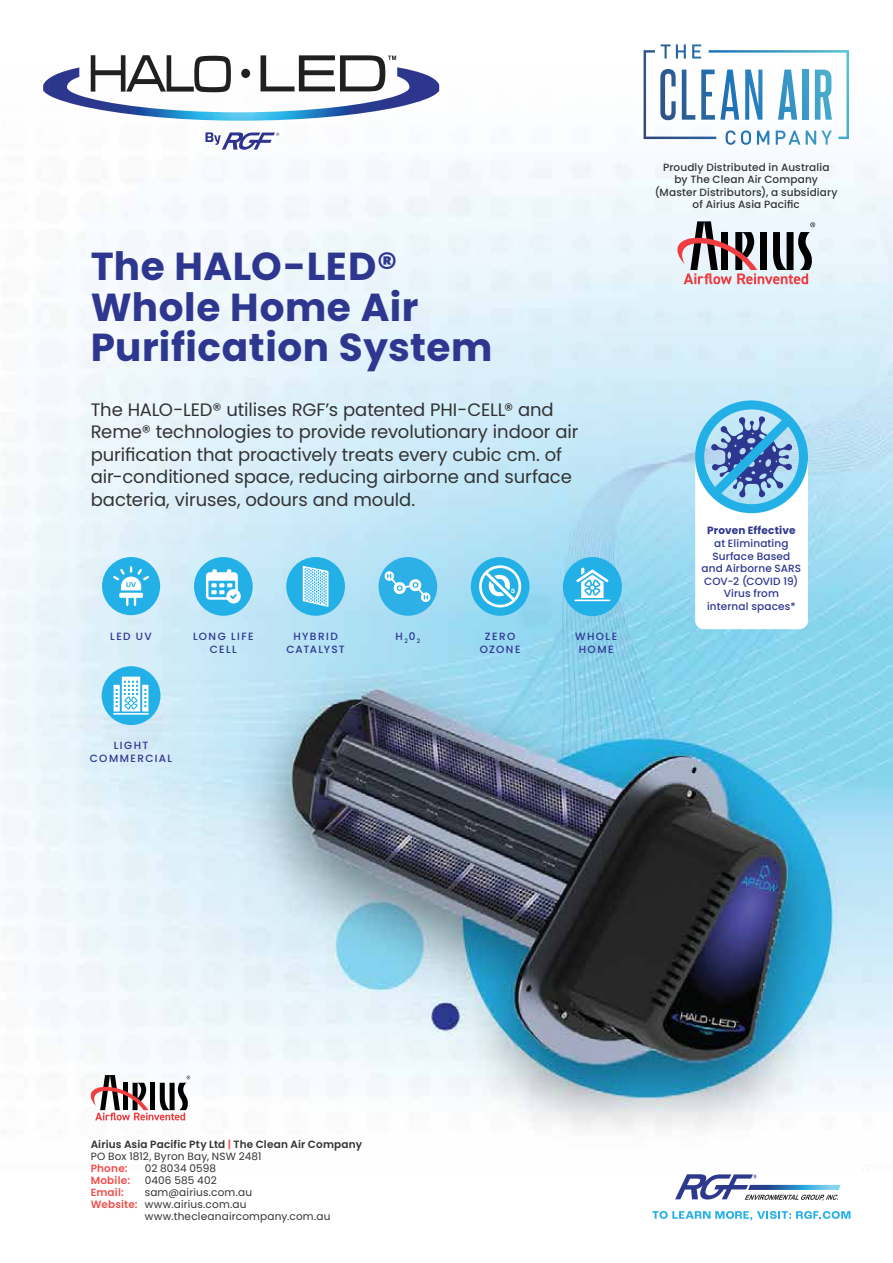
<style>
.page{position:relative;width:893px;height:1263px;background:#fff}
.page>*{position:absolute;margin:0;border:0;box-sizing:border-box;transform-origin:0 0}
.t1{font:700 39px/40.5px "Poppins";letter-spacing:.015em;color:#2e3790}
.t2{font:18px/22.5px "Poppins";letter-spacing:-.005em;color:#333334}
.t3{font:500 10.5px/12.6px "Poppins";letter-spacing:.015em;color:#333334;text-align:center}
.t4{font:10.5px "Poppins";letter-spacing:.02em;color:#333334}
.t5{font:500 10.5px/12.6px "Poppins";letter-spacing:.02em;color:#2e3790;text-align:center}
.t6{font:600 10.5px/12px "Poppins";letter-spacing:.015em;color:#333334}
.t7{font:500 10.5px/12.6px "Poppins";letter-spacing:.13em;color:#2e3790;text-align:center}
.t8{font:600 10.5px "Poppins";letter-spacing:.02em;color:#f04f4b}
.t9{font:700 10.5px "Poppins";letter-spacing:.015em;color:#2e3790}
.t10{font:500 10.5px/12.6px "Poppins";letter-spacing:.12em;color:#2e3790;text-align:center}
.t11{font:500 10.5px/12.6px "Poppins";letter-spacing:.145em;color:#2e3790;text-align:center}
.t12{font:500 10.5px/12.6px "Poppins";letter-spacing:.135em;color:#2e3790;text-align:center}
.s1{color:#f04f4b}
.s2{font-weight:400}
.s3{font-weight:600;color:#f04f4b}
</style>
<div class="page">
<img style="left:0;top:218px;width:893px;height:904px">
<svg style="left:652px;top:1211px;width:198px;height:9px"></svg>
<svg style="left:675px;top:1174px;width:166px;height:27px"></svg>
<svg style="left:74px;top:1075px;width:116px;height:45px"></svg>
<img style="left:43px;top:67px;width:396px;height:54px">
<svg style="left:91px;top:55px;width:140px;height:37px"></svg>
<svg style="left:261px;top:55px;width:135px;height:36px"></svg>
<div style="left:241px;top:69px;width:9px;height:9px;background:#221f20;border-radius:50%"></div>
<svg style="left:205px;top:132px;width:74px;height:18px"></svg>
<div style="left:102px;top:557px;width:58px;height:58px;background:#23b0e6;border-radius:50%"></div>
<svg style="left:113px;top:566px;width:36px;height:40px"></svg>
<div style="left:194px;top:557px;width:59px;height:59px;background:#23b0e6;border-radius:50%"></div>
<svg style="left:206px;top:569px;width:35px;height:34px"></svg>
<div style="left:286px;top:557px;width:59px;height:59px;background:#23b0e6;border-radius:50%"></div>
<svg style="left:303px;top:566px;width:25px;height:41px"></svg>
<div style="left:379px;top:557px;width:58px;height:59px;background:#2cb0e6;border-radius:50%"></div>
<svg style="left:384px;top:571px;width:47px;height:31px"></svg>
<div style="left:471px;top:557px;width:58px;height:59px;background:#23b0e6;border-radius:50%"></div>
<svg style="left:477px;top:563px;width:46px;height:47px"></svg>
<div style="left:563px;top:557px;width:59px;height:59px;background:#23b0e6;border-radius:50%"></div>
<svg style="left:574px;top:568px;width:36px;height:33px"></svg>
<svg style="left:644px;top:44px;width:205px;height:101px"></svg>
<svg style="left:654px;top:221px;width:161px;height:63px;background:#b4a9ad"></svg>
<div style="left:695px;top:400px;width:113px;height:113px;border:9px solid #23b0e6;border-radius:50%"></div>
<svg style="left:695px;top:407px;width:113px;height:222px"></svg>
<div style="left:102px;top:666px;width:58px;height:59px;background:#23b0e6;border-radius:50%"></div>
<hr style="left:113px;top:713px;width:36px;height:2px;background:#fff">
<svg style="left:114px;top:677px;width:34px;height:34px"></svg>
<h1 class="t1" style="left:91px;top:247px;width:403px">The HALO-LED®<br>Whole Home Air<br>Purification System</h1>
<p class="t2" style="left:91px;top:398px;width:489px">The HALO-LED® utilises RGF’s patented PHI-CELL® and Reme® technologies to provide revolutionary indoor air purification that proactively treats every cubic cm. of air-conditioned space, reducing airborne and surface bacteria, viruses, odours and mould.</p>
<p class="t5" style="left:110px;top:630px;width:43px">LED UV</p>
<p class="t5" style="left:395px;top:630px;width:26px">H<sub>2</sub>0<sub>2</sub></p>
<p class="t7" style="left:193px;top:630px;width:62px">LONG LIFE<br>CELL</p>
<p class="t12" style="left:480px;top:630px;width:42px">ZERO<br>OZONE</p>
<p class="t10" style="left:286px;top:630px;width:60px">HYBRID<br>CATALYST</p>
<p class="t7" style="left:90px;top:739px;width:84px">LIGHT<br>COMMERCIAL</p>
<p class="t11" style="left:575px;top:630px;width:44px">WHOLE<br>HOME</p>
<p class="t3" style="left:655px;top:161px;width:184px">Proudly Distributed in Australia<br>by The Clean Air Company (Master Distributors), a subsidiary of Airius Asia Pacific</p>
<p class="t9" style="left:707px;top:525px;width:90px">Proven Effective</p>
<p class="t5" style="left:701px;top:537px;width:101px">at Eliminating<br>Surface Based and Airborne SARS<br>COV-2 (COVID 19)<br>Virus from<br>internal spaces*</p>
<p class="t6" style="left:91px;top:1139px;width:273px">Airius Asia Pacific Pty Ltd <span class="s1">|</span> The Clean Air Company<br><span class="s2">PO Box 1812, Byron Bay, NSW 2481</span></p>
<p class="t8" style="left:91px;top:1163px;width:38px">Phone:</p>
<p class="t4" style="left:145px;top:1163px;width:73px">02 8034 0598</p>
<p class="t8" style="left:91px;top:1175px;width:41px">Mobile:</p>
<p class="t4" style="left:145px;top:1175px;width:73px">0406 585 402</p>
<p class="t8" style="left:91px;top:1187px;width:35px">Email:</p>
<p class="t4" style="left:145px;top:1187px;width:109px">sam@airius.com.au</p>
<p class="t4" style="left:91px;top:1199px;width:157px"><span class="s3">Website:</span> www.airius.com.au</p>
<p class="t4" style="left:145px;top:1211px;width:187px">www.thecleanaircompany.com.au</p>
</div>
